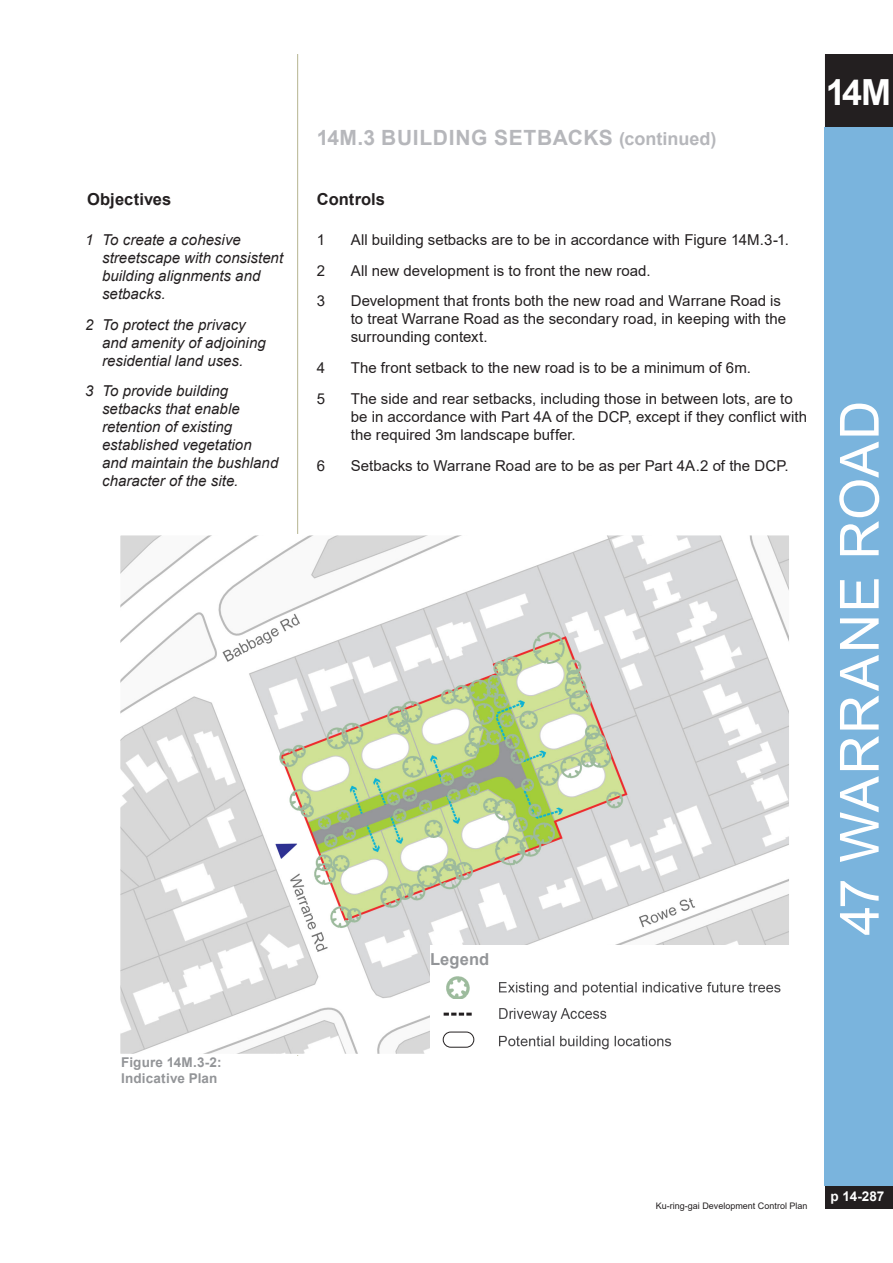
<style>
.page{position:relative;width:893px;height:1263px;background:#fff}
.page>*{position:absolute;margin:0;border:0;box-sizing:border-box;transform-origin:0 0}
.t1{font:54px "Arial";letter-spacing:.03em;color:#fff}
.t2{font:700 36px "Arial";color:#fff}
.t3{font:700 21px "Arial";letter-spacing:.025em;color:#b6b7bb}
.t4{font:700 16.5px "Arial";letter-spacing:.005em;color:#231f20}
.t5{font:700 16.5px "Arial";letter-spacing:.005em;color:#939598}
.t6{font:15px/18px "Arial";letter-spacing:.005em;color:#231f20}
.t7{font:italic 15px/18px "Arial";color:#231f20}
.t8{font:700 13.5px "Arial";letter-spacing:.015em;color:#939598}
.t9{font:700 13.5px "Arial";color:#fff}
.t10{font:9px "Arial";color:#231f20}
.s1{font-size:18px}
</style>
<div class="page">
<div style="left:825px;top:54px;width:68px;height:74px;background:#231f20"></div>
<div style="left:825px;top:1186px;width:68px;height:23px;background:#231f20"></div>
<hr style="left:297px;top:54px;width:1px;height:1132px;background:#b6b491">
<div style="left:825px;top:128px;width:68px;height:1058px;background:#7ab4dd"></div>
<img style="left:122px;top:537px;width:665px;height:515px">
<img style="left:430px;top:973px;width:357px;height:79px">
<div style="left:430px;top:945px;width:361px;height:28px;background:#fff"></div>
<div style="left:444px;top:999px;width:324px;height:27px;background:#fff"></div>
<svg style="left:444px;top:1013px;width:28px;height:3px"></svg>
<img style="left:499px;top:1008px;width:108px;height:13px">
<div style="left:442px;top:1029px;width:38px;height:24px;background:#fff"></div>
<div style="left:443px;top:1032px;width:31px;height:15px;border:1px solid #231f20;border-radius:8px"></div>
<p class="t3" style="left:317px;top:122px;width:401px">14M.3 BUILDING SETBACKS <span class="s1">(continued)</span></p>
<p class="t4" style="left:87px;top:188px;width:86px">Objectives</p>
<p class="t4" style="left:317px;top:188px;width:70px">Controls</p>
<p class="t7" style="left:102px;top:231px;width:183px;text-indent:-17px">1 To create a cohesive streetscape with consistent building alignments and setbacks.</p>
<p class="t7" style="left:102px;top:315px;width:165px;text-indent:-17px">2 To protect the privacy and amenity of adjoining residential land uses.</p>
<p class="t7" style="left:102px;top:382px;width:178px;text-indent:-17px">3 To provide building setbacks that enable retention of existing established vegetation and maintain the bushland character of the site.</p>
<p class="t6" style="left:317px;top:230px;width:10px">1</p>
<p class="t6" style="left:351px;top:230px;width:440px">All building setbacks are to be in accordance with Figure 14M.3-1.</p>
<p class="t6" style="left:317px;top:261px;width:10px">2</p>
<p class="t6" style="left:351px;top:261px;width:301px">All new development is to front the new road.</p>
<p class="t6" style="left:317px;top:292px;width:10px">3</p>
<p class="t6" style="left:351px;top:292px;width:437px">Development that fronts both the new road and Warrane Road is to treat Warrane Road as the secondary road, in keeping with the surrounding context.</p>
<p class="t6" style="left:317px;top:359px;width:10px">4</p>
<p class="t6" style="left:351px;top:359px;width:402px">The front setback to the new road is to be a minimum of 6m.</p>
<p class="t6" style="left:317px;top:389px;width:10px">5</p>
<p class="t6" style="left:351px;top:389px;width:458px">The side and rear setbacks, including those in between lots, are to be in accordance with Part 4A of the DCP, except if they conflict with the required 3m landscape buffer.</p>
<p class="t6" style="left:317px;top:456px;width:10px">6</p>
<p class="t6" style="left:351px;top:456px;width:439px">Setbacks to Warrane Road are to be as per Part 4A.2 of the DCP.</p>
<p class="t5" style="left:430px;top:948px;width:61px">Legend</p>
<h2 class="t2" style="left:826px;top:67px;width:67px">14M</h2>
<h1 class="t1" style="left:822px;top:935px;width:536px;rotate:-90deg">47 WARRANE ROAD</h1>
<p class="t8" style="left:121px;top:1052px;width:102px">Figure 14M.3-2:</p>
<p class="t8" style="left:121px;top:1068px;width:98px">Indicative Plan</p>
<p class="t10" style="left:656px;top:1199px;width:153px">Ku-ring-gai Development Control Plan</p>
<p class="t9" style="left:830px;top:1186px;width:56px">p 14-287</p>
</div>
